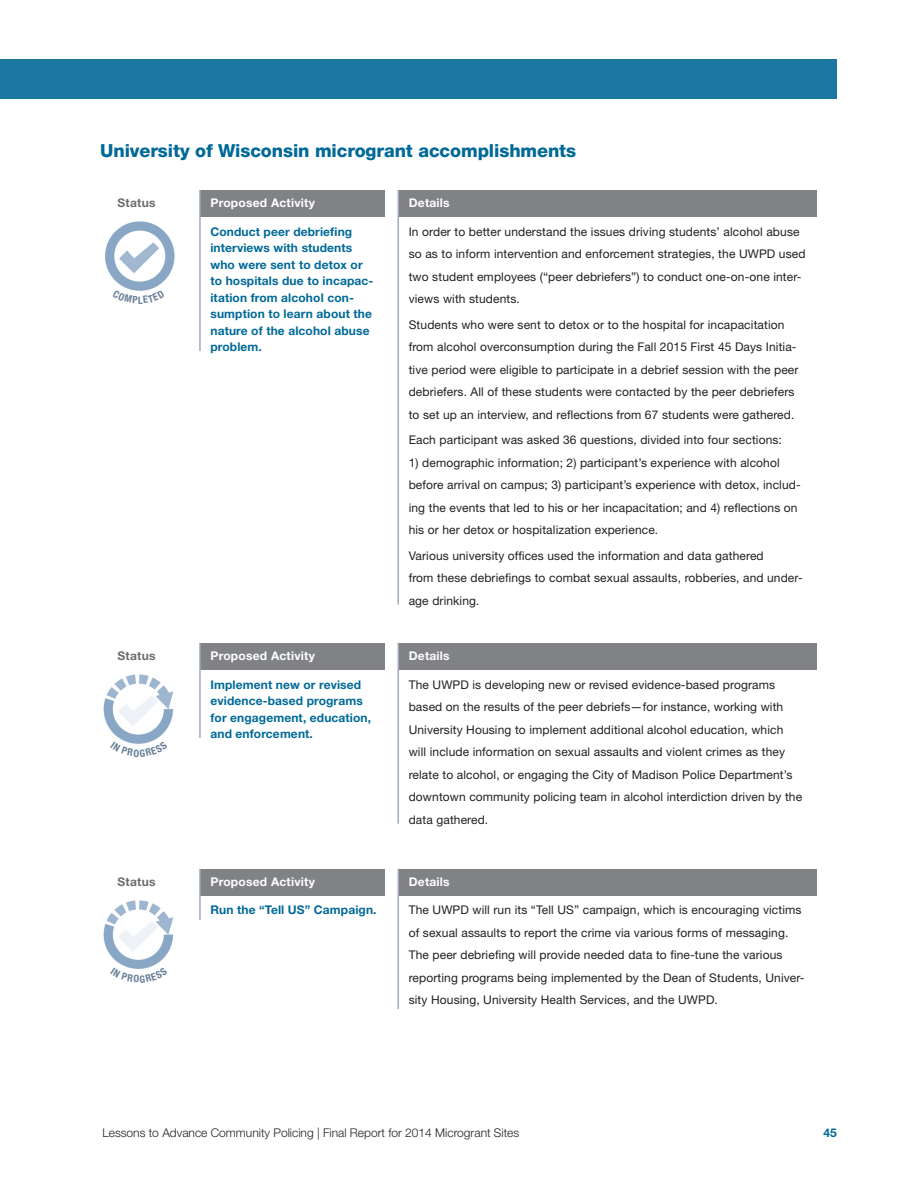
<style>
.page{position:relative;width:918px;height:1188px;background:#fff}
.page>*{position:absolute;margin:0;border:0;box-sizing:border-box;transform-origin:0 0}
.t1{font:800 18px "Helvetica Neue LT Std";letter-spacing:-.005em;color:#006998}
.t2{font:12px/22.5px "Helvetica Neue LT Std";letter-spacing:.01em;color:#231f20}
.t3{font:700 12px/16.5px "Helvetica Neue LT Std";letter-spacing:.01em;color:#006998}
.t4{font:700 12px "Helvetica Neue LT Std";letter-spacing:.02em;color:#fff}
.t5{font:300 12px "Helvetica Neue LT Std";color:#231f20}
.t6{font:700 12px "Helvetica Neue LT Std";letter-spacing:.02em;color:#6c6d70}
</style>
<div class="page">
<div style="left:0;top:59px;width:837px;height:40px;background:#1d77a3"></div>
<div style="left:398px;top:190px;width:419px;height:26px;background:#808285"></div>
<hr style="left:398px;top:216px;width:1px;height:389px;background:#9eacbd">
<svg style="left:398px;top:190px;width:1px;height:26px"></svg>
<div style="left:200px;top:190px;width:185px;height:26px;background:#808285"></div>
<hr style="left:199px;top:216px;width:2px;height:135px;background:#9eacbd">
<hr style="left:199px;top:190px;width:2px;height:26px;background:#9eacbd">
<img style="left:105px;top:221px;width:70px;height:68px">
<div style="left:200px;top:643px;width:185px;height:26px;background:#808285"></div>
<hr style="left:199px;top:669px;width:2px;height:69px;background:#9eacbd">
<hr style="left:199px;top:643px;width:2px;height:26px;background:#9eacbd">
<div style="left:200px;top:869px;width:185px;height:26px;background:#808285"></div>
<hr style="left:199px;top:895px;width:2px;height:25px;background:#9eacbd">
<hr style="left:199px;top:869px;width:2px;height:26px;background:#9eacbd">
<div style="left:398px;top:643px;width:419px;height:26px;background:#808285"></div>
<hr style="left:398px;top:669px;width:1px;height:155px;background:#9eacbd">
<svg style="left:398px;top:643px;width:1px;height:26px"></svg>
<div style="left:398px;top:869px;width:419px;height:26px;background:#808285"></div>
<hr style="left:398px;top:895px;width:1px;height:114px;background:#9eacbd">
<svg style="left:398px;top:869px;width:1px;height:26px"></svg>
<img style="left:103px;top:674px;width:71px;height:67px">
<img style="left:103px;top:900px;width:71px;height:67px">
<svg style="left:129px;top:289px;width:22px;height:2px"></svg>
<svg style="left:125px;top:741px;width:27px;height:3px"></svg>
<svg style="left:127px;top:967px;width:23px;height:2px"></svg>
<h3 class="t1" style="left:100px;top:140px;width:478px">University of Wisconsin microgrant accomplishments</h3>
<p class="t4" style="left:409px;top:196px;width:42px">Details</p>
<p class="t2" style="left:409px;top:220px;width:398px">In order to better understand the issues driving students’ alcohol abuse so as to inform intervention and enforcement strategies, the UWPD used two student employees (“peer debriefers”) to conduct one-on-one inter&shy;views with students.</p>
<p class="t2" style="left:409px;top:313px;width:391px">Students who were sent to detox or to the hospital for incapacitation from alcohol overconsumption during the Fall 2015 First 45 Days Initia&shy;tive period were eligible to participate in a debrief session with the peer debriefers. All of these students were contacted by the peer debriefers to set up an interview, and reflections from 67 students were gathered.</p>
<p class="t2" style="left:409px;top:428px;width:375px">Each participant was asked 36 questions, divided into four sections:</p>
<p class="t2" style="left:409px;top:451px;width:394px">1) demographic information; 2) participant’s experience with alcohol before arrival on campus; 3) participant’s experience with detox, includ&shy;ing the events that led to his or her incapacitation; and 4) reflections on his or her detox or hospitalization experience.</p>
<p class="t2" style="left:409px;top:544px;width:395px">Various university offices used the information and data gathered<br>from these debriefings to combat sexual assaults, robberies, and under&shy;age drinking.</p>
<p class="t6" style="left:118px;top:196px;width:39px">Status</p>
<p class="t4" style="left:210px;top:196px;width:106px">Proposed Activity</p>
<p class="t3" style="left:210px;top:223px;width:164px">Conduct peer debriefing interviews with students who were sent to detox or to hospitals due to incapac&shy;itation from alcohol con&shy;sumption to learn about the nature of the alcohol abuse problem.</p>
<p class="t6" style="left:118px;top:649px;width:39px">Status</p>
<p class="t6" style="left:118px;top:875px;width:39px">Status</p>
<p class="t4" style="left:210px;top:649px;width:106px">Proposed Activity</p>
<p class="t3" style="left:210px;top:676px;width:162px">Implement new or revised evidence-based programs for engagement, education, and enforcement.</p>
<p class="t4" style="left:210px;top:875px;width:106px">Proposed Activity</p>
<p class="t3" style="left:210px;top:902px;width:168px">Run the “Tell US” Campaign.</p>
<p class="t4" style="left:409px;top:649px;width:42px">Details</p>
<p class="t2" style="left:409px;top:673px;width:395px">The UWPD is developing new or revised evidence-based programs based on the results of the peer debriefs—for instance, working with University Housing to implement additional alcohol education, which will include information on sexual assaults and violent crimes as they relate to alcohol, or engaging the City of Madison Police Department’s downtown community policing team in alcohol interdiction driven by the data gathered.</p>
<p class="t4" style="left:409px;top:875px;width:42px">Details</p>
<p class="t2" style="left:409px;top:899px;width:397px">The UWPD will run its “Tell US” campaign, which is encouraging victims of sexual assaults to report the crime via various forms of messaging.<br>The peer debriefing will provide needed data to fine-tune the various reporting programs being implemented by the Dean of Students, Univer&shy;sity Housing, University Health Services, and the UWPD.</p>
<p class="t5" style="left:102px;top:1126px;width:418px">Lessons to Advance Community Policing | Final Report for 2014 Microgrant Sites</p>
<p class="t3" style="left:824px;top:1125px;width:15px">45</p>
</div>
